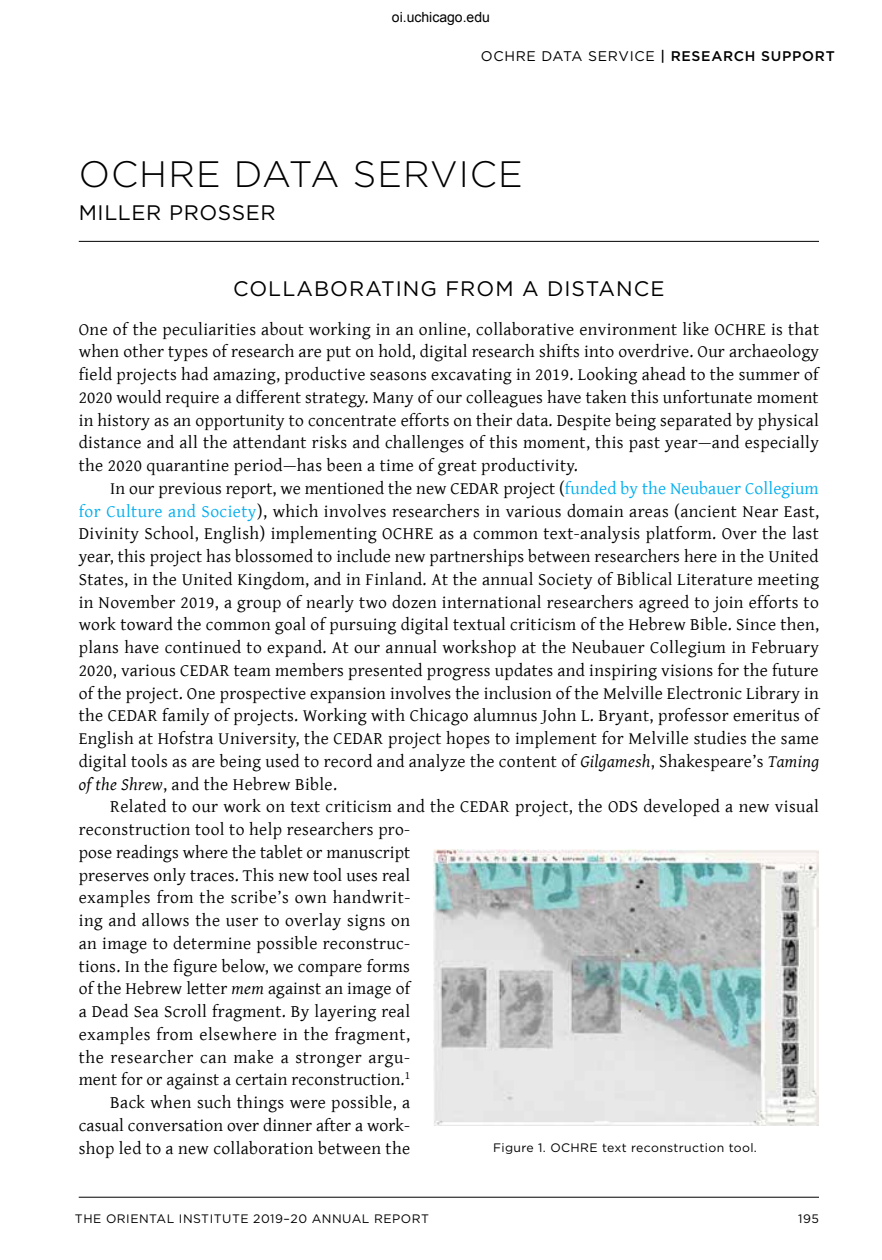
<style>
.page{position:relative;width:882px;height:1260px;background:#fff}
.page>*{position:absolute;margin:0;border:0;box-sizing:border-box;transform-origin:0 0}
.t1{font:300 36.75px "Gotham";letter-spacing:.03em;color:#000}
.t2{font:21px "Gotham";letter-spacing:.05em;color:#000}
.t3{font:21px "Gotham";letter-spacing:.03em;color:#000}
.t4{font:17.5px/22.8px "Gentium Plus";letter-spacing:.02em;color:#000;text-align:justify}
.t5{font:17.5px "Gentium Plus";letter-spacing:.04em;color:#000}
.t6{font:14px "Gotham";letter-spacing:.05em;color:#000}
.t7{font:14px "Arial";color:#000}
.t8{font:12.25px "Gotham";letter-spacing:.03em;color:#000}
.s1{font-weight:500}
.s2{color:#00aeef}
.s3{font-style:italic}
</style>
<div class="page">
<hr style="left:79px;top:1197px;width:740px;height:1px;background:#000">
<hr style="left:79px;top:241px;width:740px;height:1px;background:#000">
<img style="left:434px;top:849px;width:385px;height:277px">
<p class="t7" style="left:392px;top:8px;width:100px">oi.uchicago.edu</p>
<p class="t6" style="left:481px;top:47px;width:355px">OCHRE DATA SERVICE <span class="s1">| RESEARCH SUPPORT</span></p>
<h1 class="t1" style="left:79px;top:151px;width:445px">OCHRE DATA SERVICE</h1>
<p class="t3" style="left:79px;top:199px;width:198px">MILLER PROSSER</p>
<p class="t2" style="left:233px;top:275px;width:433px">COLLABORATING FROM A DISTANCE</p>
<p class="t4" style="left:79px;top:316px;width:742px">One of the peculiarities about working in an online, collaborative environment like OCHRE is that when other types of research are put on hold, digital research shifts into overdrive. Our archaeology field projects had amazing, productive seasons excavating in 2019. Looking ahead to the summer of 2020 would require a different strategy. Many of our colleagues have taken this unfortunate moment in history as an opportunity to concentrate efforts on their data. Despite being separated by physical distance and all the attendant risks and challenges of this moment, this past year—and especially the 2020 quarantine period—has been a time of great productivity.</p>
<p class="t4" style="left:79px;top:475px;width:742px;text-indent:32px">In our previous report, we mentioned the new CEDAR project (<span class="s2">funded by the Neubauer Collegium for Culture and Society</span>), which involves researchers in various domain areas (ancient Near East, Divinity School, English) implementing OCHRE as a common text-analysis platform. Over the last year, this project has blossomed to include new partnerships between researchers here in the United States, in the United Kingdom, and in Finland. At the annual Society of Biblical Literature meeting in November 2019, a group of nearly two dozen international researchers agreed to join efforts to work toward the common goal of pursuing digital textual criticism of the Hebrew Bible. Since then, plans have continued to expand. At our annual workshop at the Neubauer Collegium in February 2020, various CEDAR team members presented progress updates and inspiring visions for the future of the project. One prospective expansion involves the inclusion of the Melville Electronic Library in the CEDAR family of projects. Working with Chicago alumnus John L. Bryant, professor emeritus of English at Hofstra University, the CEDAR project hopes to implement for Melville studies the same digital tools as are being used to record and analyze the content of <span class="s3">Gilgamesh</span>, Shakespeare’s <span class="s3">Taming of the Shrew</span>, and the Hebrew Bible.</p>
<p class="t4" style="left:110px;top:794px;width:710px">Related to our work on text criticism and the CEDAR project, the ODS developed a new visual</p>
<p class="t4" style="left:79px;top:817px;width:333px">reconstruction tool to help researchers pro-</p>
<p class="t4" style="left:79px;top:839px;width:333px">pose readings where the tablet or manuscript</p>
<p class="t4" style="left:79px;top:862px;width:333px">preserves only traces. This new tool uses real</p>
<p class="t4" style="left:79px;top:885px;width:333px">examples from the scribe’s own handwrit-</p>
<p class="t4" style="left:79px;top:908px;width:333px">ing and allows the user to overlay signs on</p>
<p class="t4" style="left:79px;top:930px;width:333px">an image to determine possible reconstruc-</p>
<p class="t4" style="left:79px;top:953px;width:333px">tions. In the figure below, we compare forms</p>
<p class="t4" style="left:79px;top:976px;width:333px">of the Hebrew letter <span class="s3">mem</span> against an image of</p>
<p class="t4" style="left:79px;top:999px;width:333px">a Dead Sea Scroll fragment. By layering real</p>
<p class="t4" style="left:79px;top:1021px;width:333px">examples from elsewhere in the fragment,</p>
<p class="t5" style="left:79px;top:1040px;width:333px">the researcher can make a stronger argu-</p>
<p class="t4" style="left:79px;top:1067px;width:333px">ment for or against a certain reconstruction.<sup>1</sup></p>
<p class="t4" style="left:110px;top:1090px;width:301px">Back when such things were possible, a</p>
<p class="t4" style="left:79px;top:1112px;width:333px">casual conversation over dinner after a work-</p>
<p class="t4" style="left:79px;top:1135px;width:333px">shop led to a new collaboration between the</p>
<p class="t8" style="left:493px;top:1139px;width:265px">Figure 1. OCHRE text reconstruction tool.</p>
<p class="t8" style="left:75px;top:1211px;width:356px">THE ORIENTAL INSTITUTE 2019–20 ANNUAL REPORT</p>
<p class="t8" style="left:798px;top:1211px;width:22px">195</p>
</div>
